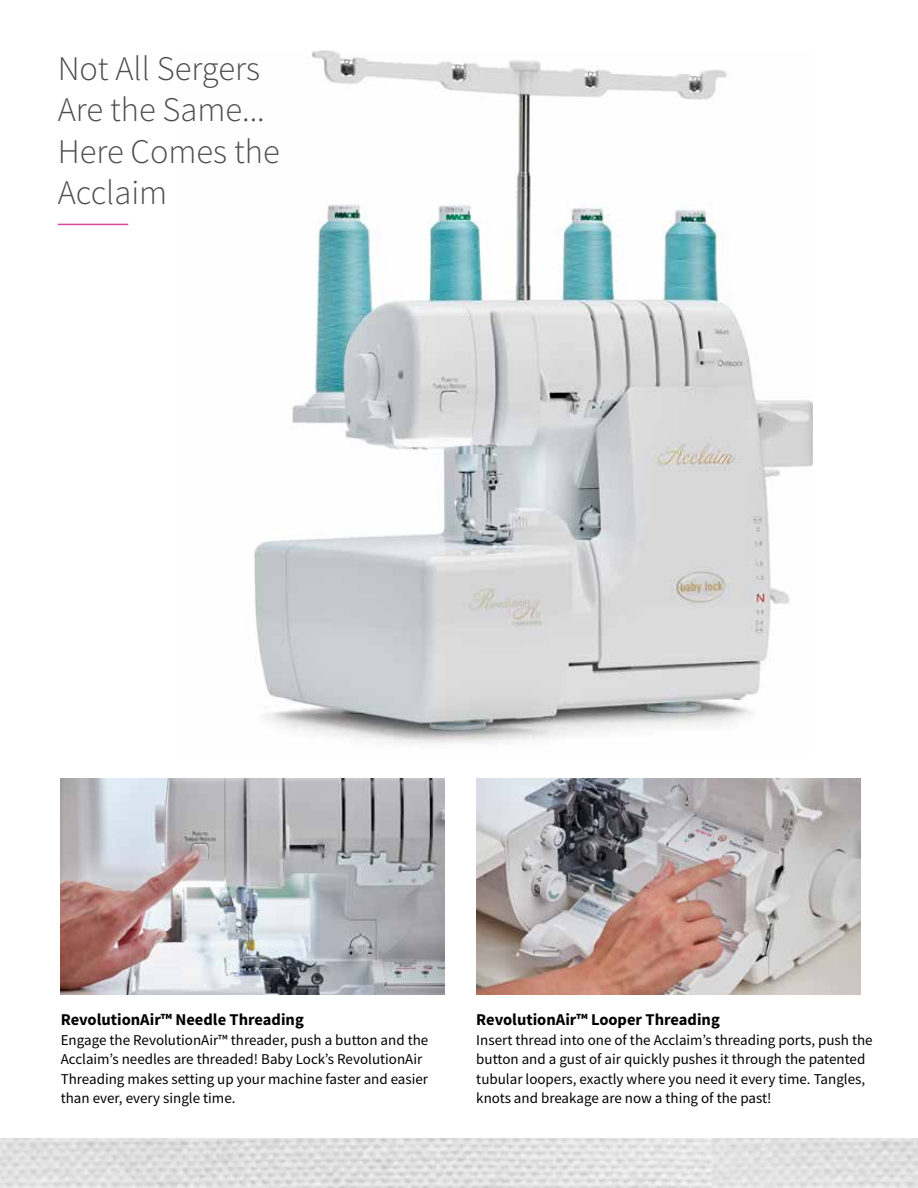
<style>
.page{position:relative;width:918px;height:1188px;background:#fff}
.page>*{position:absolute;margin:0;border:0;box-sizing:border-box;transform-origin:0 0}
.t1{font:300 34.5px/41.4px "Source Sans Pro";color:#4d4d4f}
.t2{font:700 16.5px "Source Sans Pro";color:#000}
.t3{font:15px/19.5px "Source Sans Pro";color:#000}
</style>
<div class="page">
<img style="left:253px;top:50px;width:560px;height:694px">
<img style="left:0;top:1138px;width:713px;height:50px">
<img style="left:61px;top:779px;width:384px;height:216px">
<hr style="left:58px;top:224px;width:70px;height:1px;background:#d5479a">
<img style="left:476px;top:779px;width:384px;height:216px">
<h1 class="t1" style="left:58px;top:48px;width:223px">Not All Sergers<br>Are the Same...<br>Here Comes the<br>Acclaim</h1>
<p class="t2" style="left:61px;top:1008px;width:245px">RevolutionAir™ Needle Threading</p>
<p class="t3" style="left:61px;top:1030px;width:369px">Engage the RevolutionAir™ threader, push a button and the Acclaim’s needles are threaded! Baby Lock’s RevolutionAir Threading makes setting up your machine faster and easier than ever, every single time.</p>
<p class="t2" style="left:476px;top:1008px;width:245px">RevolutionAir™ Looper Threading</p>
<p class="t3" style="left:476px;top:1030px;width:398px">Insert thread into one of the Acclaim’s threading ports, push the button and a gust of air quickly pushes it through the patented tubular loopers, exactly where you need it every time. Tangles, knots and breakage are now a thing of the past!</p>
</div>
